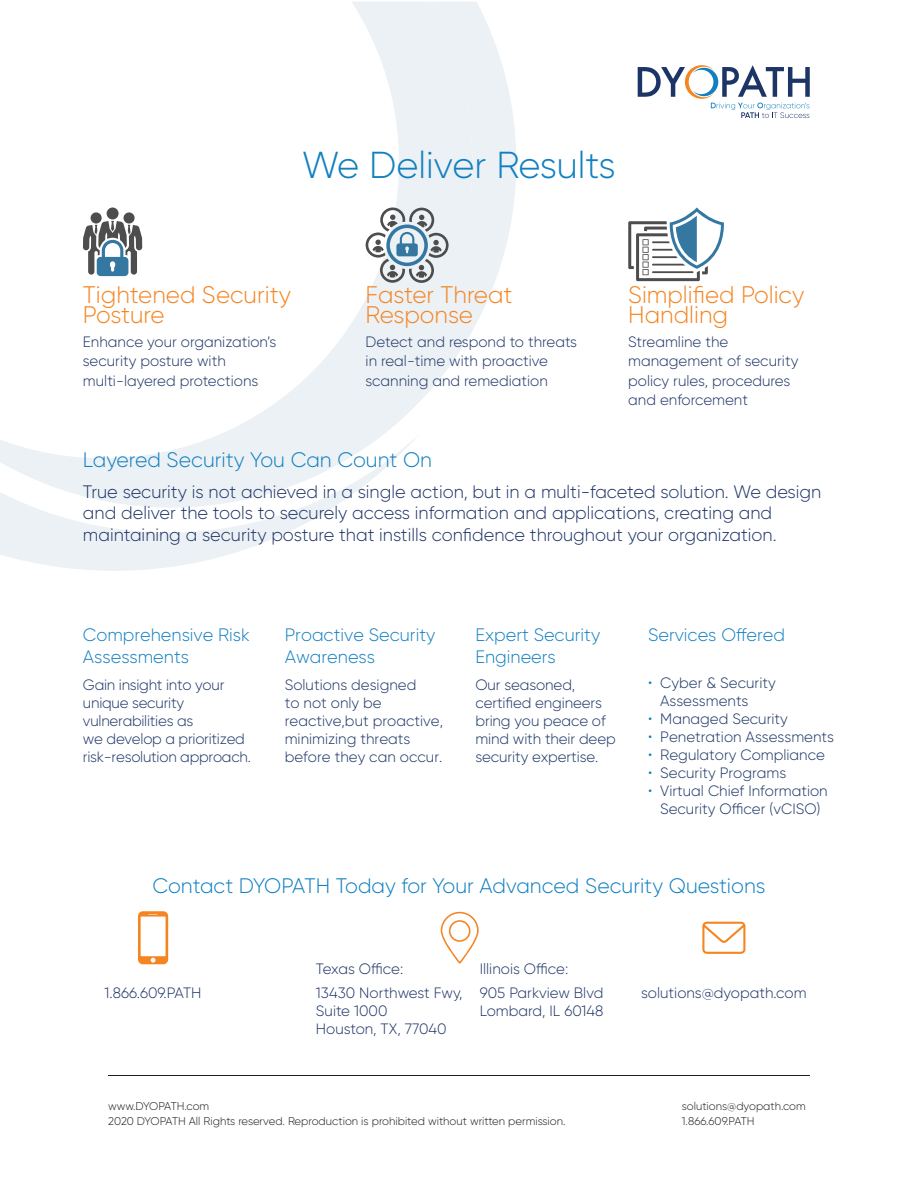
<style>
.page{position:relative;width:918px;height:1188px;background:#fff}
.page>*{position:absolute;margin:0;border:0;box-sizing:border-box;transform-origin:0 0}
.t1{font:300 37.5px "Gilroy";color:#1280c0}
.t2{font:300 24px/19.5px "Gilroy";color:#f58522}
.t3{font:300 21px "Gilroy";color:#1280c0}
.t4{font:300 18px/21.6px "Gilroy";color:#1e3466}
.t5{font:300 18px/21.6px "Gilroy";color:#1680c0}
.t6{font:300 15px/18px "Gilroy";color:#1c3565}
.t7{font:300 15px/19.5px "Gilroy";color:#1e3466}
.t8{font:300 11.25px "Gilroy";color:#211d1e}
.s1{color:#1280c0}
</style>
<div class="page">
<svg style="left:472px;top:2px;width:44px;height:329px;fill:#ecf1f5"></svg>
<svg style="left:100px;top:2px;width:372px;height:432px"></svg>
<svg style="left:0;top:434px;width:415px;height:137px;fill:#ecf1f5"></svg>
<hr style="left:108px;top:1076px;width:702px;height:1px;background:#211d1e">
<svg style="left:638px;top:65px;width:172px;height:53px"></svg>
<svg style="left:138px;top:911px;width:30px;height:53px"></svg>
<svg style="left:441px;top:912px;width:38px;height:52px"></svg>
<svg style="left:702px;top:922px;width:43px;height:32px"></svg>
<svg style="left:83px;top:207px;width:59px;height:69px"></svg>
<svg style="left:366px;top:207px;width:83px;height:76px"></svg>
<svg style="left:628px;top:207px;width:96px;height:74px"></svg>
<h1 class="t1" style="left:302px;top:148px;width:315px">We Deliver Results</h1>
<h2 class="t2" style="left:83px;top:287px;width:210px">Tightened Security<br>Posture</h2>
<p class="t7" style="left:83px;top:333px;width:195px">Enhance your organization’s security posture with multi-layered protections</p>
<h2 class="t2" style="left:366px;top:287px;width:148px">Faster Threat<br>Response</h2>
<p class="t7" style="left:366px;top:333px;width:213px">Detect and respond to threats in real-time with proactive scanning and remediation</p>
<h2 class="t2" style="left:628px;top:287px;width:178px">Simplified Policy<br>Handling</h2>
<p class="t7" style="left:628px;top:333px;width:172px">Streamline the management of security policy rules, procedures and enforcement</p>
<h3 class="t3" style="left:83px;top:450px;width:351px">Layered Security You Can Count On</h3>
<p class="t4" style="left:83px;top:482px;width:740px">True security is not achieved in a single action, but in a multi-faceted solution. We design and deliver the tools to securely access information and applications, creating and maintaining a security posture that instills confidence throughout your organization.</p>
<p class="t5" style="left:83px;top:625px;width:168px">Comprehensive Risk<br>Assessments</p>
<p class="t6" style="left:83px;top:676px;width:170px">Gain insight into your unique security vulnerabilities as<br>we develop a prioritized risk-resolution approach.</p>
<p class="t5" style="left:285px;top:625px;width:152px">Proactive Security<br>Awareness</p>
<p class="t6" style="left:285px;top:676px;width:160px">Solutions designed<br>to not only be reactive,but proactive, minimizing threats before they can occur.</p>
<p class="t5" style="left:475px;top:625px;width:126px">Expert Security<br>Engineers</p>
<p class="t6" style="left:475px;top:676px;width:142px">Our seasoned, certified engineers bring you peace of mind with their deep security expertise.</p>
<p class="t5" style="left:648px;top:625px;width:138px">Services Offered</p>
<p class="t6" style="left:660px;top:674px;width:117px;text-indent:-12px"><span class="s1">•</span> Cyber &amp; Security<br>Assessments</p>
<p class="t6" style="left:648px;top:710px;width:141px"><span class="s1">•</span> Managed Security</p>
<p class="t6" style="left:648px;top:728px;width:187px"><span class="s1">•</span> Penetration Assessments</p>
<p class="t6" style="left:648px;top:746px;width:178px"><span class="s1">•</span> Regulatory Compliance</p>
<p class="t6" style="left:648px;top:764px;width:140px"><span class="s1">•</span> Security Programs</p>
<p class="t6" style="left:648px;top:782px;width:181px;text-align:center"><span class="s1">•</span> Virtual Chief Information<br>Security Officer (vCISO)</p>
<h3 class="t3" style="left:152px;top:876px;width:615px">Contact DYOPATH Today for Your Advanced Security Questions</h3>
<p class="t7" style="left:105px;top:984px;width:99px">1.866.609.PATH</p>
<p class="t7" style="left:316px;top:957px;width:148px;line-height:24.8px">Texas Office:<br>13430 Northwest Fwy,</p>
<p class="t7" style="left:316px;top:1003px;width:132px;line-height:18px">Suite 1000<br>Houston, TX, 77040</p>
<p class="t7" style="left:480px;top:957px;width:125px;line-height:24.8px">Illinois Office:<br>905 Parkview Blvd</p>
<p class="t7" style="left:480px;top:1002px;width:125px">Lombard, IL 60148</p>
<p class="t7" style="left:641px;top:984px;width:167px">solutions@dyopath.com</p>
<p class="t8" style="left:108px;top:1101px;width:103px">www.DYOPATH.com</p>
<p class="t8" style="left:682px;top:1101px;width:125px">solutions@dyopath.com</p>
<p class="t8" style="left:108px;top:1116px;width:459px">2020 DYOPATH All Rights reserved. Reproduction is prohibited without written permission.</p>
<p class="t8" style="left:682px;top:1116px;width:74px">1.866.609.PATH</p>
</div>
